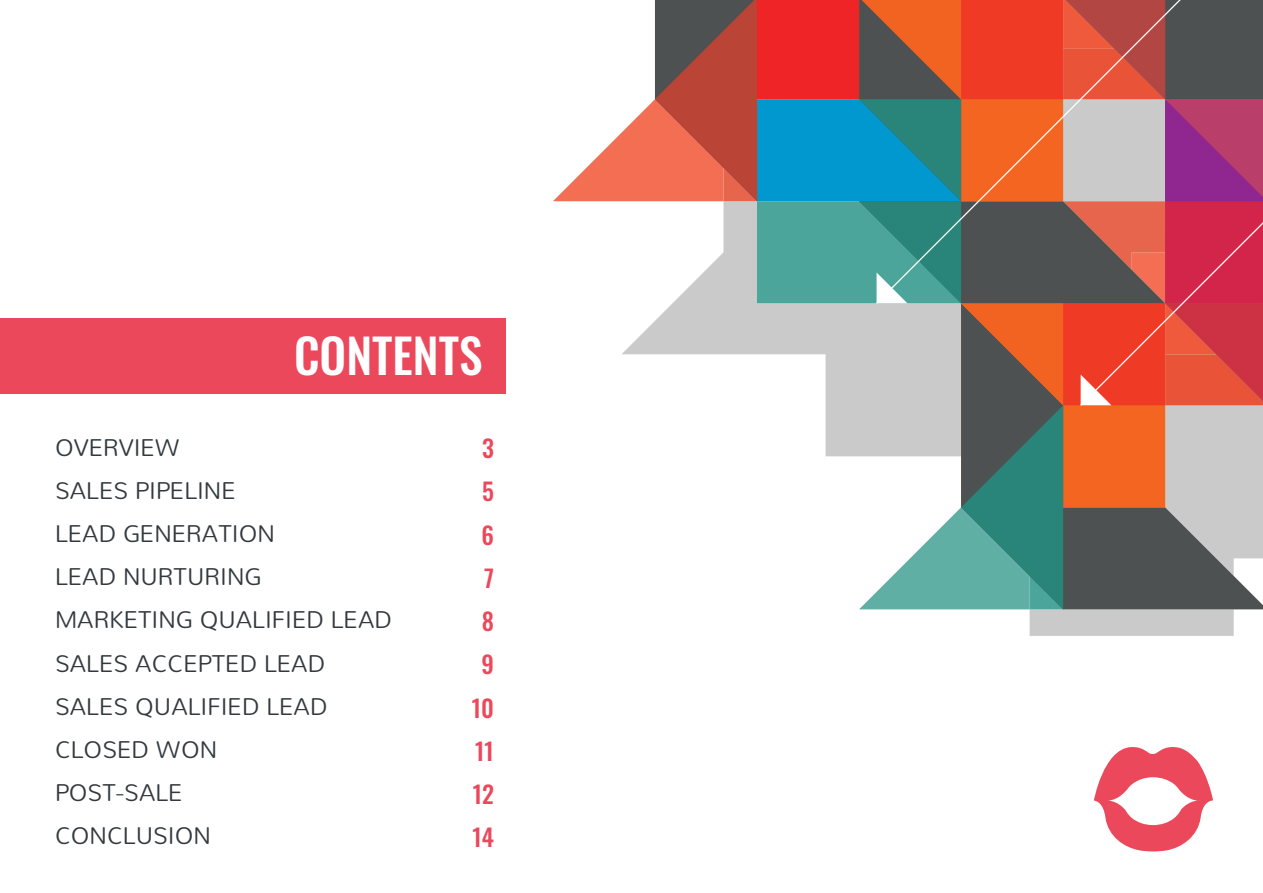
<style>
.page{position:relative;width:1263px;height:893px;background:#fff}
.page>*{position:absolute;margin:0;border:0;box-sizing:border-box;transform-origin:0 0}
.t1{font:500 47.4px "Oswald";color:#fff}
.t2{font:300 24px/43.2px "Nunito";color:#33393d}
.t3{font:500 24px/43.2px "Oswald";color:#ec485c;text-align:center}
</style>
<div class="page">
<div style="left:0;top:318px;width:506px;height:76px;background:#ec485c"></div>
<svg style="left:553px;top:0;width:710px;height:636px"></svg>
<svg style="left:1093px;top:747px;width:120px;height:104px"></svg>
<h1 class="t1" style="left:294px;top:331px;width:190px">CONTENTS</h1>
<p class="t2" style="left:55px;top:423px;width:338px">OVERVIEW<br>SALES PIPELINE<br>LEAD GENERATION<br>LEAD NURTURING<br>MARKETING QUALIFIED LEAD<br>SALES ACCEPTED LEAD<br>SALES QUALIFIED LEAD<br>CLOSED WON<br>POST-SALE<br>CONCLUSION</p>
<p class="t3" style="left:472px;top:428px;width:24px">3<br>5<br>6<br>7<br>8<br>9<br>10<br>11<br>12<br>14</p>
</div>
